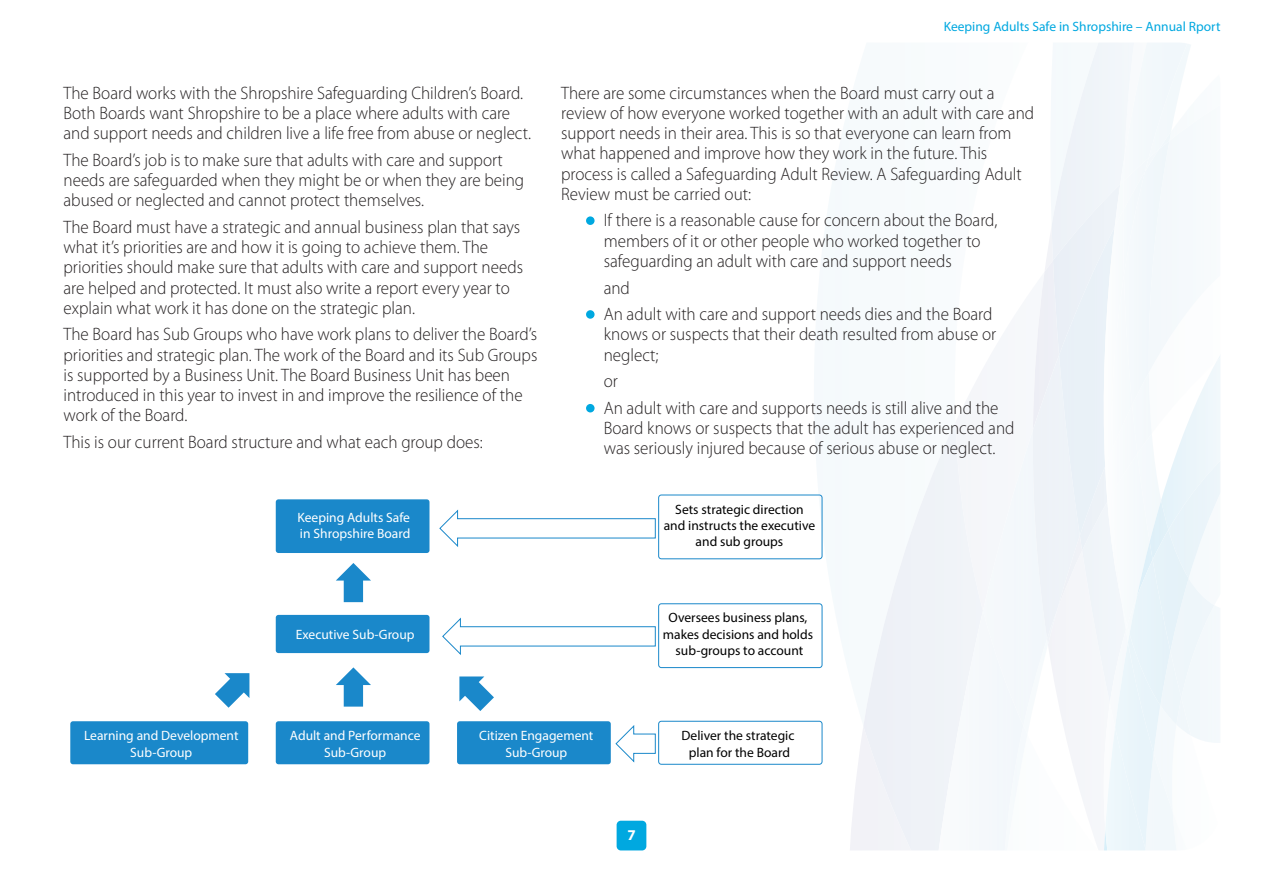
<style>
.page{position:relative;width:1263px;height:893px;background:#fff}
.page>*{position:absolute;margin:0;border:0;box-sizing:border-box;transform-origin:0 0}
.t1{font:300 18px/20.2px "Myriad Pro";color:#231f20;scale:.95 1}
.t2{font:700 15px "Myriad Pro";color:#fff}
.t3{font:13.5px/16.2px "Myriad Pro";color:#000001;text-align:center}
.t4{font:13.5px/16.2px "Myriad Pro";color:#fff;text-align:center}
.t5{font:13.5px "Myriad Pro";color:#00a8e0}
</style>
<div class="page">
<svg style="left:631px;top:43px;width:589px;height:808px"></svg>
<div style="left:617px;top:821px;width:29px;height:29px;background:#00a8e0;border-radius:4px"></div>
<div style="left:586px;top:216px;width:8px;height:9px;background:#00a8e0;border-radius:50%"></div>
<div style="left:586px;top:310px;width:8px;height:9px;background:#00a8e0;border-radius:50%"></div>
<div style="left:586px;top:404px;width:8px;height:8px;background:#00a8e0;border-radius:50%"></div>
<div style="left:276px;top:499px;width:153px;height:54px;background:#1a88ca;border-radius:3px"></div>
<div style="left:276px;top:615px;width:153px;height:38px;background:#1a88ca;border-radius:3px"></div>
<div style="left:276px;top:721px;width:153px;height:43px;background:#1a88ca;border-radius:3px"></div>
<div style="left:457px;top:721px;width:154px;height:43px;background:#1a88ca;border-radius:3px"></div>
<div style="left:658px;top:721px;width:164px;height:44px;border:1px solid #1a88ca;border-radius:3px"></div>
<div style="left:658px;top:603px;width:164px;height:65px;border:1px solid #1a88ca;border-radius:3px"></div>
<div style="left:658px;top:494px;width:164px;height:65px;border:1px solid #1a88ca;border-radius:3px"></div>
<div style="left:70px;top:721px;width:178px;height:43px;background:#1a88ca;border-radius:3px"></div>
<svg style="left:439px;top:508px;width:217px;height:40px"></svg>
<svg style="left:442px;top:616px;width:214px;height:40px"></svg>
<svg style="left:615px;top:724px;width:41px;height:40px"></svg>
<svg style="left:336px;top:563px;width:35px;height:39px"></svg>
<svg style="left:336px;top:667px;width:35px;height:40px"></svg>
<svg style="left:215px;top:673px;width:34px;height:35px"></svg>
<svg style="left:459px;top:676px;width:35px;height:35px"></svg>
<p class="t1" style="left:64px;top:84px;width:494px">The Board works with the Shropshire Safeguarding Children’s Board.<br>Both Boards want Shropshire to be a place where adults with care and support needs and children live a life free from abuse or neglect.</p>
<p class="t1" style="left:64px;top:151px;width:486px">The Board’s job is to make sure that adults with care and support needs are safeguarded when they might be or when they are being abused or neglected and cannot protect themselves.</p>
<p class="t1" style="left:64px;top:218px;width:485px">The Board must have a strategic and annual business plan that says what it’s priorities are and how it is going to achieve them. The priorities should make sure that adults with care and support needs are helped and protected. It must also write a report every year to explain what work it has done on the strategic plan.</p>
<p class="t1" style="left:64px;top:326px;width:500px">The Board has Sub Groups who have work plans to deliver the Board’s priorities and strategic plan. The work of the Board and its Sub Groups is supported by a Business Unit. The Board Business Unit has been introduced in this year to invest in and improve the resilience of the work of the Board.</p>
<p class="t1" style="left:64px;top:433px;width:443px">This is our current Board structure and what each group does:</p>
<p class="t5" style="left:944px;top:22px;width:278px">Keeping Adults Safe in Shropshire – Annual Rport</p>
<p class="t1" style="left:561px;top:84px;width:499px">There are some circumstances when the Board must carry out a review of how everyone worked together with an adult with care and support needs in their area. This is so that everyone can learn from what happened and improve how they work in the future. This process is called a Safeguarding Adult Review. A Safeguarding Adult Review must be carried out:</p>
<p class="t1" style="left:604px;top:212px;width:416px">If there is a reasonable cause for concern about the Board, members of it or other people who worked together to safeguarding an adult with care and support needs</p>
<p class="t1" style="left:604px;top:276px;width:411px;line-height:26.7px">and<br>An adult with care and support needs dies and the Board</p>
<p class="t1" style="left:604px;top:326px;width:415px">knows or suspects that their death resulted from abuse or neglect;</p>
<p class="t1" style="left:604px;top:369px;width:417px;line-height:26.7px">or<br>An adult with care and supports needs is still alive and the</p>
<p class="t1" style="left:604px;top:419px;width:434px">Board knows or suspects that the adult has experienced and was seriously injured because of serious abuse or neglect.</p>
<p class="t4" style="left:297px;top:510px;width:114px;text-align:left">Keeping Adults Safe in Shropshire Board</p>
<p class="t3" style="left:664px;top:502px;width:153px">Sets strategic direction and instructs the executive and sub groups</p>
<p class="t4" style="left:84px;top:729px;width:156px">Learning and Development<br>Sub-Group</p>
<p class="t4" style="left:296px;top:627px;width:120px">Executive Sub-Group</p>
<p class="t4" style="left:290px;top:729px;width:132px">Adult and Performance<br>Sub-Group</p>
<p class="t4" style="left:479px;top:729px;width:116px">Citizen Engagement<br>Sub-Group</p>
<p class="t3" style="left:663px;top:611px;width:152px">Oversees business plans, makes decisions and holds sub-groups to account</p>
<p class="t2" style="left:627px;top:830px;width:10px">7</p>
<p class="t3" style="left:681px;top:729px;width:114px">Deliver the strategic plan for the Board</p>
</div>
